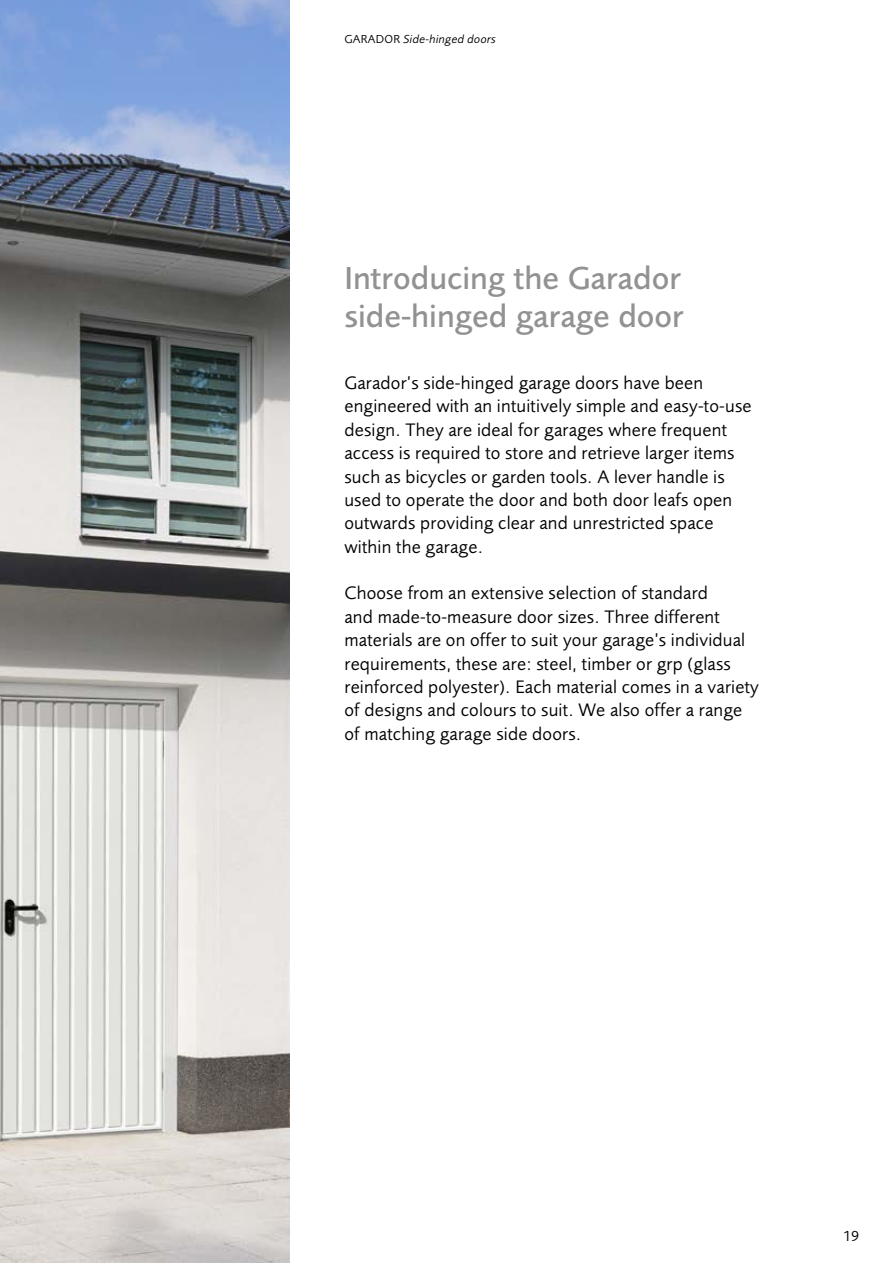
<style>
.page{position:relative;width:893px;height:1263px;background:#fff}
.page>*{position:absolute;margin:0;border:0;box-sizing:border-box;transform-origin:0 0}
.t1{font:500 33px/38.2px "Foundry Sans";color:#929292}
.t2{font:18.75px/23.4px "Foundry Sans";letter-spacing:.01em;color:#000}
.t3{font:15px "Foundry Sans";color:#000}
.t4{font:italic 12px "Foundry Sans";letter-spacing:.02em;color:#000}
.s1{font-style:normal}
</style>
<div class="page">
<img style="left:0;top:0;width:289px;height:1263px">
<p class="t4" style="left:344px;top:32px;width:153px"><span class="s1">GARADOR</span> Side-hinged doors</p>
<h1 class="t1" style="left:344px;top:259px;width:341px">Introducing the Garador side-hinged garage door</h1>
<p class="t2" style="left:344px;top:371px;width:409px">Garador’s side-hinged garage doors have been engineered with an intuitively simple and easy-to-use design. They are ideal for garages where frequent access is required to store and retrieve larger items such as bicycles or garden tools. A lever handle is used to operate the door and both door leafs open outwards providing clear and unrestricted space within the garage.</p>
<p class="t2" style="left:344px;top:581px;width:416px">Choose from an extensive selection of standard<br>and made-to-measure door sizes. Three different materials are on offer to suit your garage’s individual requirements, these are: steel, timber or grp (glass reinforced polyester). Each material comes in a variety of designs and colours to suit. We also offer a range of matching garage side doors.</p>
<p class="t3" style="left:843px;top:1228px;width:17px">19</p>
</div>
